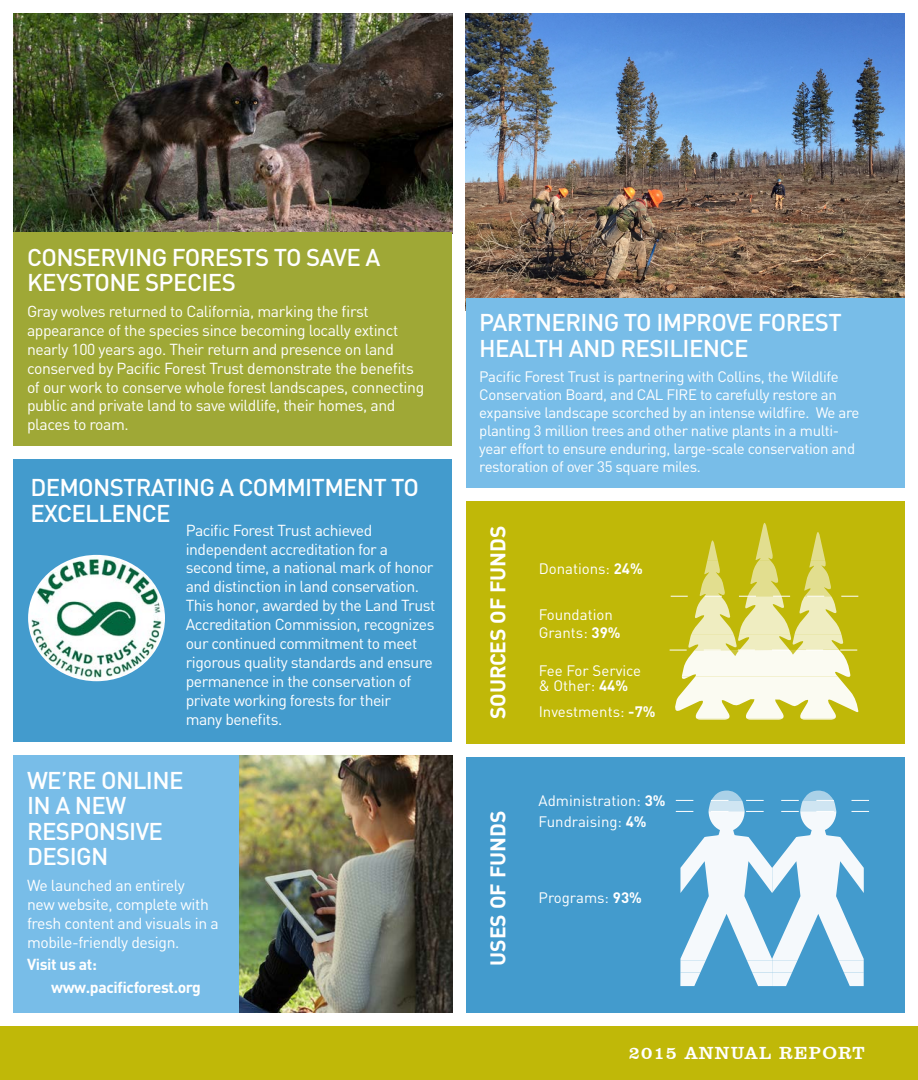
<style>
.page{position:relative;width:918px;height:1080px;background:#fff}
.page>*{position:absolute;margin:0;border:0;box-sizing:border-box;transform-origin:0 0}
.t1{font:500 24px/25.5px "DIN";letter-spacing:-.025em;color:#fff}
.t2{font:700 21px "DIN";color:#fff}
.t3{font:18px "Clarendon BT";letter-spacing:.06em;color:#fff}
.t4{font:15.75px/18.9px "DIN";letter-spacing:-.03em;color:#fff}
.t5{font:700 15.75px/22.8px "DIN";letter-spacing:-.025em;color:#fff}
.t6{font:15px/18px "DIN";letter-spacing:-.025em;color:#fff}
.t7{font:15px/18px "DIN";color:#fff}
.s1{font-weight:700}
</style>
<div class="page">
<img style="left:14px;top:14px;width:438px;height:218px">
<div style="left:14px;top:232px;width:438px;height:214px;background:#9fa836"></div>
<div style="left:0;top:1026px;width:918px;height:54px;background:#c0b808"></div>
<div style="left:466px;top:501px;width:438px;height:243px;background:#c0b808"></div>
<div style="left:466px;top:757px;width:438px;height:255px;background:#439bcd"></div>
<svg style="left:676px;top:790px;width:193px;height:196px"></svg>
<img style="left:239px;top:755px;width:213px;height:257px">
<div style="left:14px;top:755px;width:225px;height:257px;background:#78bde8"></div>
<div style="left:14px;top:460px;width:438px;height:282px;background:#439bcd"></div>
<img style="left:28px;top:555px;width:137px;height:126px">
<img style="left:466px;top:14px;width:438px;height:284px">
<div style="left:466px;top:298px;width:438px;height:190px;background:#78bde8"></div>
<svg style="left:670px;top:523px;width:189px;height:197px"></svg>
<h1 class="t1" style="left:27px;top:244px;width:355px">CONSERVING FORESTS TO SAVE A<br>KEYSTONE SPECIES</h1>
<p class="t4" style="left:27px;top:301px;width:399px">Gray wolves returned to California, marking the first appearance of the species since becoming locally extinct nearly 100 years ago. Their return and presence on land conserved by Pacific Forest Trust demonstrate the benefits of our work to conserve whole forest landscapes, connecting public and private land to save wildlife, their homes, and places to roam.</p>
<h1 class="t1" style="left:31px;top:474px;width:390px">DEMONSTRATING A COMMITMENT TO<br>EXCELLENCE</h1>
<p class="t4" style="left:186px;top:520px;width:251px">Pacific Forest Trust achieved independent accreditation for a second time, a national mark of honor and distinction in land conservation.<br>This honor, awarded by the Land Trust Accreditation Commission, recognizes our continued commitment to meet rigorous quality standards and ensure permanence in the conservation of private working forests for their<br>many benefits.</p>
<h1 class="t1" style="left:27px;top:767px;width:158px">WE’RE ONLINE<br>IN A NEW<br>RESPONSIVE<br>DESIGN</h1>
<p class="t4" style="left:27px;top:875px;width:193px">We launched an entirely<br>new website, complete with fresh content and visuals in a mobile-friendly design.</p>
<p class="t5" style="left:51px;top:953px;width:151px;text-indent:-24px">Visit us at: www.pacificforest.org</p>
<h1 class="t1" style="left:479px;top:309px;width:364px">PARTNERING TO IMPROVE FOREST<br>HEALTH AND RESILIENCE</h1>
<p class="t6" style="left:479px;top:367px;width:382px">Pacific Forest Trust is partnering with Collins, the Wildlife Conservation Board, and CAL FIRE to carefully restore an expansive landscape scorched by an intense wildfire. We are planting 3 million trees and other native plants in a multi&shy;year effort to ensure enduring, large-scale conservation and restoration of over 35 square miles.</p>
<h2 class="t2" style="left:484px;top:719px;width:195px;rotate:-90deg">SOURCES OF FUNDS</h2>
<h2 class="t2" style="left:484px;top:966px;width:156px;rotate:-90deg">USES OF FUNDS</h2>
<p class="t7" style="left:539px;top:559px;width:106px">Donations: <span class="s1">24%</span></p>
<p class="t7" style="left:539px;top:605px;width:83px">Foundation<br>Grants: <span class="s1">39%</span></p>
<p class="t7" style="left:539px;top:663px;width:104px;line-height:15px">Fee For Service &amp; Other: <span class="s1">44%</span></p>
<p class="t7" style="left:539px;top:702px;width:118px">Investments: <span class="s1">-7%</span></p>
<p class="t7" style="left:539px;top:791px;width:129px">Administration: <span class="s1">3%</span></p>
<p class="t7" style="left:539px;top:813px;width:109px">Fundraising: <span class="s1">4%</span></p>
<p class="t7" style="left:539px;top:888px;width:105px">Programs: <span class="s1">93%</span></p>
<p class="t3" style="left:629px;top:1042px;width:237px">2015 ANNUAL REPORT</p>
</div>
